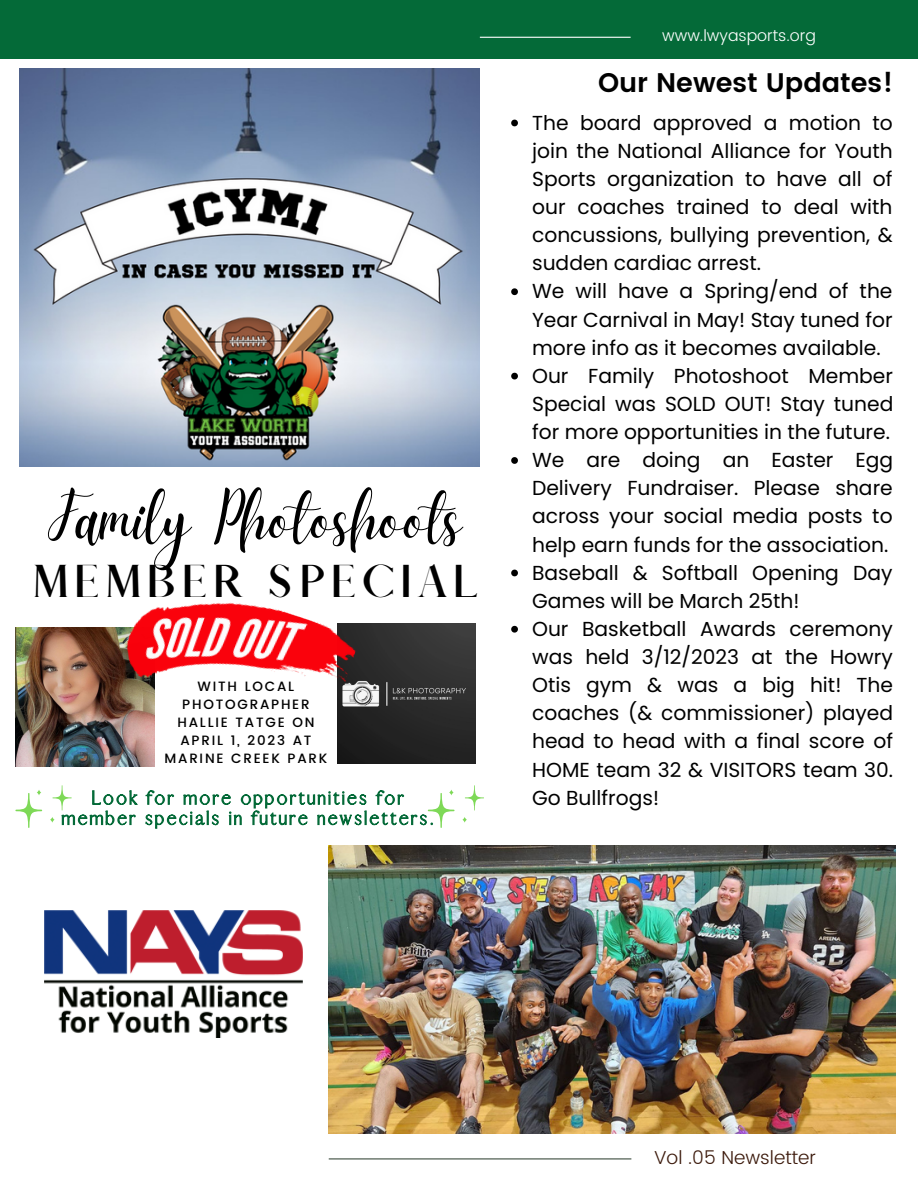
<style>
.page{position:relative;width:918px;height:1188px;background:#fff}
.page>*{position:absolute;margin:0;border:0;box-sizing:border-box;transform-origin:0 0}
.t1{font:68.25px "Daydream";color:#000}
.t2{font:700 41.55px "Afrah";letter-spacing:.145em;color:#000}
.t3{font:600 26.85px "Poppins";color:#000}
.t4{font:20.25px/28.2px "Poppins";color:#000}
.t5{font:300 18.75px "Poppins";color:#3c1a0c}
.t6{font:300 15.9px "Poppins";color:#fff}
.t7{font:500 13.5px/18px "Poppins";letter-spacing:.135em;color:#000;text-align:center}
</style>
<div class="page">
<div style="left:0;top:0;width:918px;height:59px;background:#046a38"></div>
<hr style="left:480px;top:37px;width:151px;height:1px;background:#fff">
<hr style="left:329px;top:1158px;width:302px;height:1px;background:#3e4e40">
<img style="left:19px;top:69px;width:460px;height:397px">
<img style="left:44px;top:910px;width:259px;height:127px">
<img style="left:337px;top:624px;width:139px;height:139px">
<img style="left:15px;top:627px;width:140px;height:140px">
<img style="left:118px;top:603px;width:242px;height:135px">
<svg style="left:15px;top:790px;width:27px;height:38px"></svg>
<svg style="left:465px;top:785px;width:19px;height:25px"></svg>
<svg style="left:462px;top:817px;width:5px;height:6px"></svg>
<svg style="left:50px;top:785px;width:405px;height:44px"></svg>
<svg style="left:511px;top:120px;width:7px;height:6px"></svg>
<svg style="left:511px;top:288px;width:7px;height:7px"></svg>
<svg style="left:511px;top:373px;width:7px;height:6px"></svg>
<svg style="left:511px;top:457px;width:7px;height:7px"></svg>
<svg style="left:511px;top:570px;width:7px;height:6px"></svg>
<svg style="left:511px;top:626px;width:7px;height:7px"></svg>
<img style="left:329px;top:845px;width:567px;height:288px">
<h1 class="t1" style="left:48px;top:479px;width:416px">Family Photoshoots</h1>
<h2 class="t2" style="left:33px;top:555px;width:446px">MEMBER SPECIAL</h2>
<p class="t7" style="left:164px;top:677px;width:164px">WITH LOCAL<br>PHOTOGRAPHER<br>HALLIE TATGE ON<br>APRIL 1, 2023 AT<br>MARINE CREEK PARK</p>
<p class="t6" style="left:662px;top:27px;width:155px">www.lwyasports.org</p>
<h3 class="t3" style="left:598px;top:67px;width:297px">Our Newest Updates!</h3>
<p class="t4" style="left:532px;top:109px;width:363px">The board approved a motion to join the National Alliance for Youth<br>Sports organization to have all of our coaches trained to deal with concussions, bullying prevention, &amp; sudden cardiac arrest.<br>We will have a Spring/end of the<br>Year Carnival in May! Stay tuned for more info as it becomes available.<br>Our Family Photoshoot Member<br>Special was SOLD OUT! Stay tuned for more opportunities in the future.<br>We are doing an Easter Egg<br>Delivery Fundraiser. Please share across your social media posts to help earn funds for the association.<br>Baseball &amp; Softball Opening Day<br>Games will be March 25th!<br>Our Basketball Awards ceremony was held 3/12/2023 at the Howry<br>Otis gym &amp; was a big hit! The coaches (&amp; commissioner) played head to head with a final score of<br>HOME team 32 &amp; VISITORS team 30.<br>Go Bullfrogs!</p>
<p class="t5" style="left:654px;top:1147px;width:163px">Vol .05 Newsletter</p>
</div>
